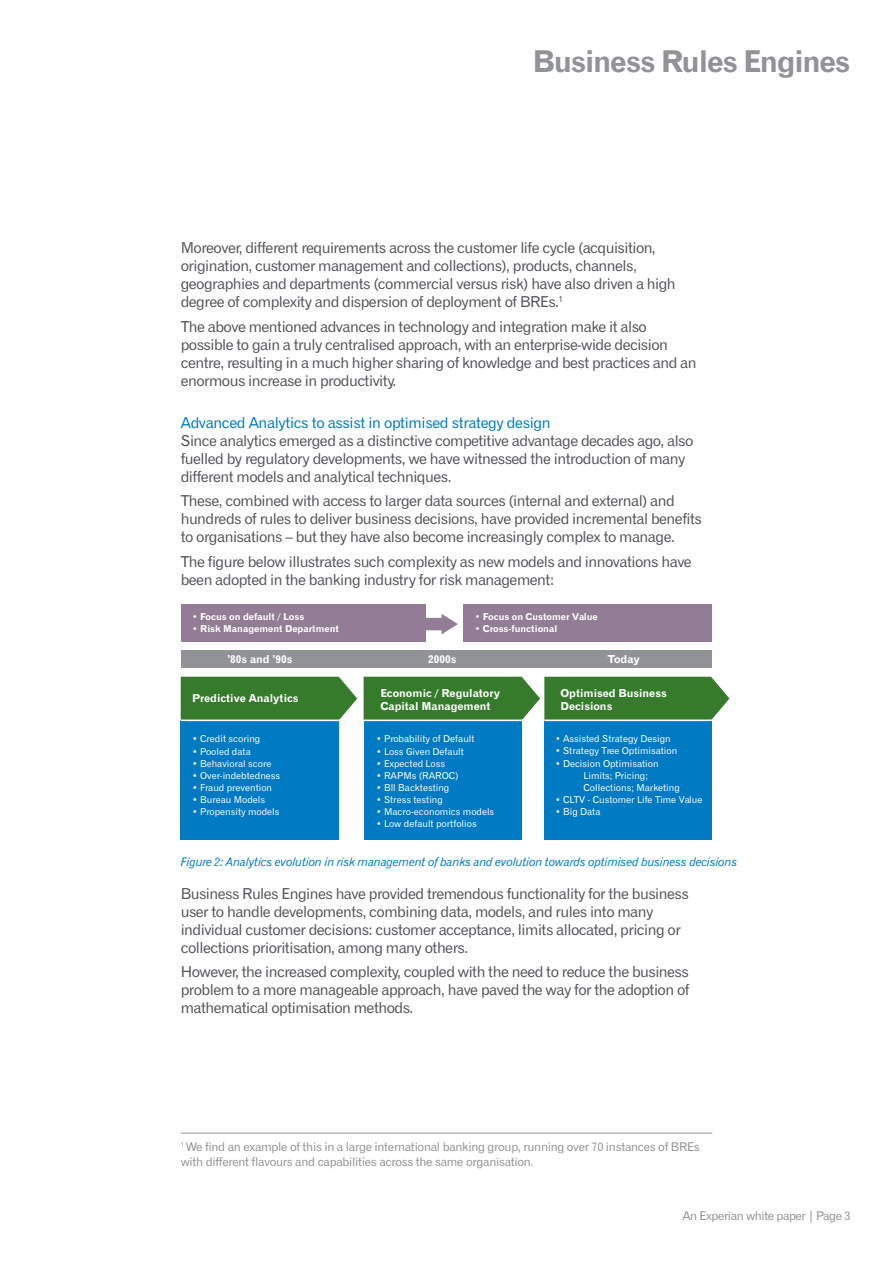
<style>
.page{position:relative;width:893px;height:1263px;background:#fff}
.page>*{position:absolute;margin:0;border:0;box-sizing:border-box;transform-origin:0 0}
.Main_Heading_20pt_Bo{font:30px "Gothic 720 BT Bold B";letter-spacing:-.04em;color:#919396}
.Body_10pt_Regular{font:15px/18px "Gothic 720 BT Roman B";letter-spacing:-.035em;color:#54555a}
.Subheading_10pt_Regu{font:15px "Gothic 720 BT Roman B";letter-spacing:-.025em;color:#007ac2}
.Citation_Text_8pt{font:12px/15px "Gothic 720 BT Roman B";letter-spacing:-.025em;color:#919396}
.Notes_8pt_Regular{font:12px "Gothic 720 BT Italic B";letter-spacing:-.025em;color:#007ac2}
.t1{font:10.95px/13.2px "Gothic 720 BT Bold B";color:#fff}
.t2{font:9.45px/12.1px "Gothic 720 BT Roman B";color:#fff}
.t3{font:9.45px "Gothic 720 BT Bold B";color:#fff}
</style>
<div class="page">
<hr style="left:181px;top:1133px;width:531px;height:1px;background:#919396">
<div style="left:463px;top:604px;width:248px;height:37px;background:#937c95"></div>
<svg style="left:426px;top:614px;width:32px;height:21px"></svg>
<div style="left:181px;top:604px;width:245px;height:37px;background:#937c95"></div>
<div style="left:181px;top:720px;width:158px;height:120px;background:#007ac2"></div>
<div style="left:364px;top:720px;width:157px;height:120px;background:#007ac2"></div>
<div style="left:544px;top:720px;width:168px;height:120px;background:#007ac2"></div>
<div style="left:364px;top:677px;width:365px;height:42px;background:#357b2b"></div>
<div style="left:181px;top:650px;width:531px;height:17px;background:#919396"></div>
<div style="left:181px;top:677px;width:176px;height:42px;background:#357b2b"></div>
<hr style="left:181px;top:719px;width:159px;height:2px;background:#fff">
<hr style="left:364px;top:719px;width:159px;height:2px;background:#fff">
<hr style="left:544px;top:719px;width:168px;height:2px;background:#fff">
<p class="Main_Heading_20pt_Bo" style="left:533px;top:43px;width:319px">Business Rules Engines</p>
<p class="Body_10pt_Regular" style="left:181px;top:239px;width:497px">Moreover, different requirements across the customer life cycle (acquisition, origination, customer management and collections), products, channels, geographies and departments (commercial versus risk) have also driven a high degree of complexity and dispersion of deployment of BREs.<sup>1</sup></p>
<p class="Body_10pt_Regular" style="left:181px;top:317px;width:517px">The above mentioned advances in technology and integration make it also possible to gain a truly centralised approach, with an enterprise-wide decision centre, resulting in a much higher sharing of knowledge and best practices and an enormous increase in productivity.</p>
<p class="Subheading_10pt_Regu" style="left:181px;top:413px;width:371px">Advanced Analytics to assist in optimised strategy design</p>
<p class="Body_10pt_Regular" style="left:181px;top:432px;width:514px">Since analytics emerged as a distinctive competitive advantage decades ago, also fuelled by regulatory developments, we have witnessed the introduction of many different models and analytical techniques.</p>
<p class="Body_10pt_Regular" style="left:181px;top:492px;width:523px">These, combined with access to larger data sources (internal and external) and hundreds of rules to deliver business decisions, have provided incremental benefits to organisations – but they have also become increasingly complex to manage.</p>
<p class="Body_10pt_Regular" style="left:181px;top:552px;width:513px">The figure below illustrates such complexity as new models and innovations have been adopted in the banking industry for risk management:</p>
<p class="t3" style="left:192px;top:611px;width:114px">• Focus on default / Loss</p>
<p class="t3" style="left:192px;top:623px;width:148px">• Risk Management Department</p>
<p class="t3" style="left:475px;top:611px;width:125px">• Focus on Customer Value</p>
<p class="t3" style="left:475px;top:623px;width:84px">• Cross-functional</p>
<p class="t1" style="left:227px;top:653px;width:67px">’80s and ’90s</p>
<p class="t1" style="left:428px;top:653px;width:30px">2000s</p>
<p class="t1" style="left:608px;top:653px;width:34px">Today</p>
<p class="t1" style="left:192px;top:691px;width:108px">Predictive Analytics</p>
<p class="t1" style="left:380px;top:686px;width:121px">Economic / Regulatory<br>Capital Management</p>
<p class="t1" style="left:560px;top:686px;width:108px">Optimised Business<br>Decisions</p>
<p class="t2" style="left:192px;top:733px;width:70px">• Credit scoring</p>
<p class="t2" style="left:192px;top:745px;width:60px">• Pooled data</p>
<p class="t2" style="left:192px;top:757px;width:81px">• Behavioral score</p>
<p class="t2" style="left:192px;top:769px;width:90px">• Over-indebtedness</p>
<p class="t2" style="left:192px;top:781px;width:82px">• Fraud prevention</p>
<p class="t2" style="left:192px;top:793px;width:74px">• Bureau Models</p>
<p class="t2" style="left:192px;top:805px;width:89px">• Propensity models</p>
<p class="t2" style="left:376px;top:733px;width:100px">• Probability of Default</p>
<p class="t2" style="left:376px;top:745px;width:89px">• Loss Given Default</p>
<p class="t2" style="left:376px;top:757px;width:71px">• Expected Loss</p>
<p class="t2" style="left:376px;top:769px;width:84px">• RAPMs (RAROC)</p>
<p class="t2" style="left:376px;top:781px;width:75px">• Bll Backtesting</p>
<p class="t2" style="left:376px;top:793px;width:68px">• Stress testing</p>
<p class="t2" style="left:376px;top:805px;width:120px">• Macro-economics models</p>
<p class="t2" style="left:376px;top:818px;width:102px">• Low default portfolios</p>
<p class="t2" style="left:555px;top:733px;width:117px">• Assisted Strategy Design</p>
<p class="t2" style="left:555px;top:745px;width:124px">• Strategy Tree Optimisation</p>
<p class="t2" style="left:583px;top:757px;width:98px;text-indent:-28px">• Decision Optimisation<br>Limits; Pricing;<br>Collections; Marketing</p>
<p class="t2" style="left:555px;top:793px;width:149px">• CLTV - Customer Life Time Value</p>
<p class="t2" style="left:555px;top:805px;width:47px">• Big Data</p>
<p class="Notes_8pt_Regular" style="left:181px;top:855px;width:558px">Figure 2: Analytics evolution in risk management of banks and evolution towards optimised business decisions</p>
<p class="Body_10pt_Regular" style="left:181px;top:884px;width:510px">Business Rules Engines have provided tremendous functionality for the business user to handle developments, combining data, models, and rules into many individual customer decisions: customer acceptance, limits allocated, pricing or collections prioritisation, among many others.</p>
<p class="Body_10pt_Regular" style="left:181px;top:962px;width:510px;text-align:justify">However, the increased complexity, coupled with the need to reduce the business problem to a more manageable approach, have paved the way for the adoption of mathematical optimisation methods.</p>
<p class="Citation_Text_8pt" style="left:181px;top:1138px;width:521px"><sup>1</sup> We find an example of this in a large international banking group, running over 70 instances of BREs with different flavours and capabilities across the same organisation.</p>
<p class="Citation_Text_8pt" style="left:682px;top:1208px;width:170px">An Experian white paper | Page 3</p>
</div>
